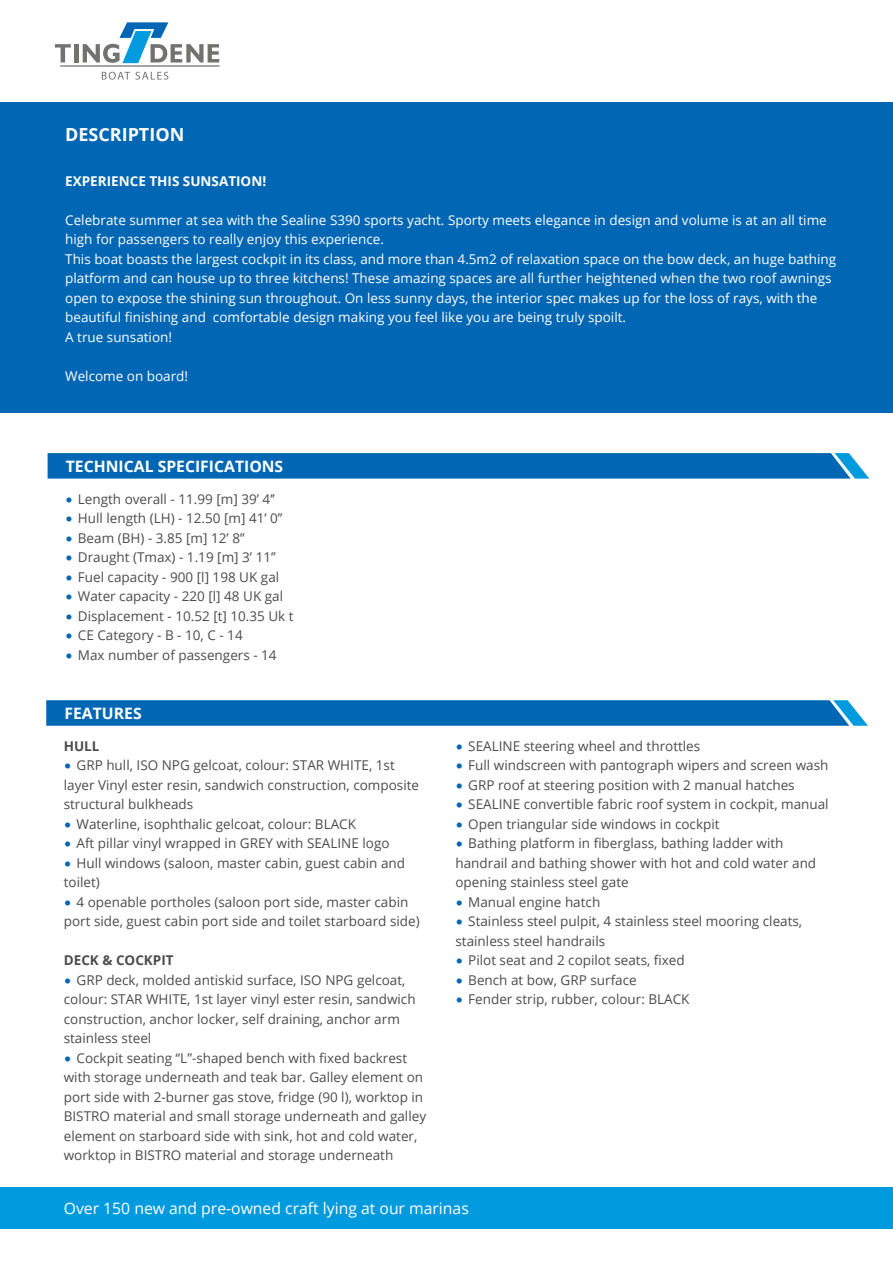
<style>
.page{position:relative;width:893px;height:1263px;background:#fff}
.page>*{position:absolute;margin:0;border:0;box-sizing:border-box;transform-origin:0 0}
.t1{font:700 18px "Open Sans";color:#fff}
.t2{font:15.75px "Open Sans";color:#fff}
.t3{font:700 15.75px "Open Sans";color:#fff}
.t4{font:13.5px/19.5px "Open Sans";color:#4d4c4c}
.t5{font:13.5px/19.5px "Open Sans";color:#fff}
.t6{font:700 13.5px "Open Sans";color:#fff}
.t7{font:700 13.5px "Open Sans";color:#4d4c4c}
.s1{font-family:"Lato";color:#0166b3}
</style>
<div class="page">
<svg style="left:48px;top:453px;width:821px;height:26px;background:#096cb6"></svg>
<div style="left:0;top:102px;width:893px;height:310px;background:#0166b3"></div>
<svg style="left:55px;top:44px;width:16px;height:19px"></svg>
<div style="left:74px;top:44px;width:5px;height:19px;background:#727271"></div>
<hr style="left:60px;top:65px;width:160px;height:2px;background:#727271">
<svg style="left:83px;top:22px;width:136px;height:41px"></svg>
<svg style="left:102px;top:72px;width:66px;height:8px"></svg>
<div style="left:0;top:1187px;width:893px;height:42px;background:#009bde"></div>
<svg style="left:46px;top:700px;width:822px;height:26px;background:#0a6cb6"></svg>
<h1 class="t1" style="left:65px;top:128px;width:121px">DESCRIPTION</h1>
<p class="t6" style="left:65px;top:176px;width:202px">EXPERIENCE THIS SUNSATION!</p>
<p class="t5" style="left:65px;top:212px;width:772px">Celebrate summer at sea with the Sealine S390 sports yacht. Sporty meets elegance in design and volume is at an all time high for passengers to really enjoy this experience.<br>This boat boasts the largest cockpit in its class, and more than 4.5m2 of relaxation space on the bow deck, an huge bathing platform and can house up to three kitchens! These amazing spaces are all further heightened when the two roof awnings open to expose the shining sun throughout. On less sunny days, the interior spec makes up for the loss of rays, with the beautiful finishing and comfortable design making you feel like you are being truly spoilt.<br>A true sunsation!</p>
<p class="t5" style="left:65px;top:368px;width:124px">Welcome on board!</p>
<p class="t3" style="left:66px;top:460px;width:219px">TECHNICAL SPECIFICATIONS</p>
<p class="t4" style="left:65px;top:490px;width:211px"><span class="s1">•</span> Length overall - 11.99 [m] 39’ 4’’</p>
<p class="t4" style="left:65px;top:510px;width:219px"><span class="s1">•</span> Hull length (LH) - 12.50 [m] 41’ 0’’</p>
<p class="t4" style="left:65px;top:529px;width:181px"><span class="s1">•</span> Beam (BH) - 3.85 [m] 12’ 8’’</p>
<p class="t4" style="left:65px;top:549px;width:212px"><span class="s1">•</span> Draught (Tmax) - 1.19 [m] 3’ 11’’</p>
<p class="t4" style="left:65px;top:568px;width:216px"><span class="s1">•</span> Fuel capacity - 900 [l] 198 UK gal</p>
<p class="t4" style="left:65px;top:588px;width:219px"><span class="s1">•</span> Water capacity - 220 [l] 48 UK gal</p>
<p class="t4" style="left:65px;top:607px;width:230px"><span class="s1">•</span> Displacement - 10.52 [t] 10.35 Uk t</p>
<p class="t4" style="left:65px;top:627px;width:179px"><span class="s1">•</span> CE Category - B - 10, C - 14</p>
<p class="t4" style="left:65px;top:646px;width:213px"><span class="s1">•</span> Max number of passengers - 14</p>
<p class="t3" style="left:65px;top:707px;width:79px">FEATURES</p>
<p class="t7" style="left:64px;top:740px;width:37px">HULL</p>
<p class="t4" style="left:64px;top:757px;width:357px"><span class="s1">•</span> GRP hull, ISO NPG gelcoat, colour: STAR WHITE, 1st layer Vinyl ester resin, sandwich construction, composite structural bulkheads</p>
<p class="t4" style="left:64px;top:815px;width:294px"><span class="s1">•</span> Waterline, isophthalic gelcoat, colour: BLACK</p>
<p class="t4" style="left:64px;top:835px;width:327px"><span class="s1">•</span> Aft pillar vinyl wrapped in GREY with SEALINE logo</p>
<p class="t4" style="left:64px;top:854px;width:343px"><span class="s1">•</span> Hull windows (saloon, master cabin, guest cabin and toilet)</p>
<p class="t4" style="left:64px;top:893px;width:357px"><span class="s1">•</span> 4 openable portholes (saloon port side, master cabin port side, guest cabin port side and toilet starboard side)</p>
<p class="t7" style="left:64px;top:955px;width:111px">DECK &amp; COCKPIT</p>
<p class="t4" style="left:64px;top:971px;width:353px"><span class="s1">•</span> GRP deck, molded antiskid surface, ISO NPG gelcoat, colour: STAR WHITE, 1st layer vinyl ester resin, sandwich construction, anchor locker, self draining, anchor arm stainless steel</p>
<p class="t4" style="left:64px;top:1048px;width:364px"><span class="s1">•</span> Cockpit seating “L”-shaped bench with fixed backrest with storage underneath and teak bar. Galley element on port side with 2-burner gas stove, fridge (90 l), worktop in BISTRO material and small storage underneath and galley element on starboard side with sink, hot and cold water, worktop in BISTRO material and storage underneath</p>
<p class="t4" style="left:455px;top:737px;width:246px"><span class="s1">•</span> SEALINE steering wheel and throttles</p>
<p class="t4" style="left:455px;top:757px;width:374px"><span class="s1">•</span> Full windscreen with pantograph wipers and screen wash</p>
<p class="t4" style="left:455px;top:776px;width:341px"><span class="s1">•</span> GRP roof at steering position with 2 manual hatches</p>
<p class="t4" style="left:455px;top:796px;width:375px"><span class="s1">•</span> SEALINE convertible fabric roof system in cockpit, manual</p>
<p class="t4" style="left:455px;top:815px;width:266px"><span class="s1">•</span> Open triangular side windows in cockpit</p>
<p class="t4" style="left:455px;top:833px;width:362px"><span class="s1">•</span> Bathing platform in fiberglass, bathing ladder with handrail and bathing shower with hot and cold water and opening stainless steel gate</p>
<p class="t4" style="left:455px;top:893px;width:146px"><span class="s1">•</span> Manual engine hatch</p>
<p class="t4" style="left:455px;top:913px;width:348px"><span class="s1">•</span> Stainless steel pulpit, 4 stainless steel mooring cleats, stainless steel handrails</p>
<p class="t4" style="left:455px;top:950px;width:231px"><span class="s1">•</span> Pilot seat and 2 copilot seats, fixed</p>
<p class="t4" style="left:455px;top:971px;width:183px"><span class="s1">•</span> Bench at bow, GRP surface</p>
<p class="t4" style="left:455px;top:991px;width:236px"><span class="s1">•</span> Fender strip, rubber, colour: BLACK</p>
<p class="t2" style="left:64px;top:1202px;width:407px">Over 150 new and pre-owned craft lying at our marinas</p>
</div>
